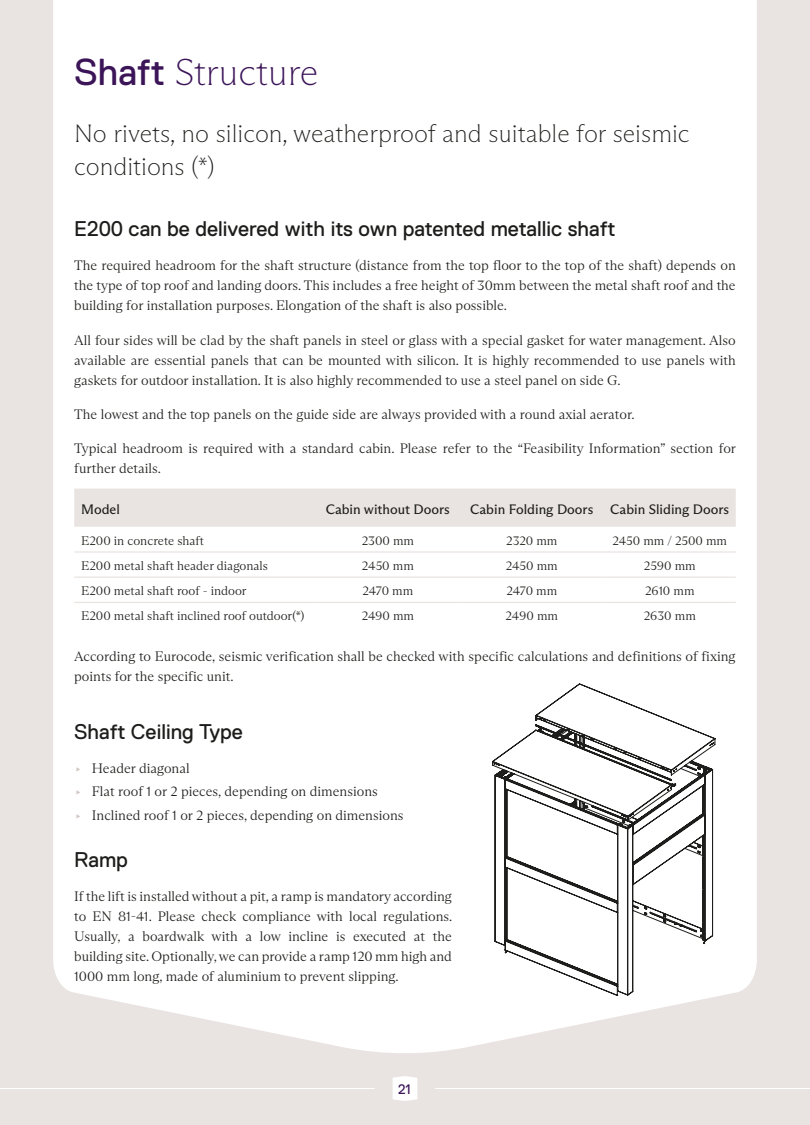
<style>
.page{position:relative;width:810px;height:1125px;background:#e9e4e1}
.page>*{position:absolute;margin:0;border:0;box-sizing:border-box;transform-origin:0 0}
.t1{font:100 37.5px "ABC Arizona Flare";color:#3c1558}
.t2{font:100 25px/33.8px "ABC Arizona Flare";color:#1d1d1b}
.t3{font:21.25px "Replica Pro";color:#1d1d1b}
.t4{font:300 13.75px/20px "ABC Arizona Text";color:#1d1d1b;text-align:justify}
.t5{font:13.75px "ABC Arizona Flare";color:#1d1d1b}
.t6{font:13.75px "Replica";color:#3c1558}
.t7{font:300 12.5px "ABC Arizona Text";color:#1d1d1b}
.s1{font-family:"Replica";font-weight:400}
.s2{font-family:"Source Code Variable";font-weight:400;color:#d1c8c5}
</style>
<div class="page">
<div style="left:53px;top:0;width:704px;height:1053px;background:#fff"></div>
<svg style="left:74px;top:489px;width:662px;height:38px"></svg>
<hr style="left:74px;top:551px;width:242px;height:2px;background:#e9e4e1">
<hr style="left:316px;top:551px;width:144px;height:2px;background:#e9e4e1">
<hr style="left:460px;top:551px;width:144px;height:2px;background:#e9e4e1">
<hr style="left:604px;top:551px;width:132px;height:2px;background:#e9e4e1">
<hr style="left:74px;top:577px;width:242px;height:1px;background:#e9e4e1">
<hr style="left:316px;top:577px;width:144px;height:1px;background:#e9e4e1">
<hr style="left:460px;top:577px;width:144px;height:1px;background:#e9e4e1">
<hr style="left:604px;top:577px;width:132px;height:1px;background:#e9e4e1">
<hr style="left:74px;top:602px;width:242px;height:1px;background:#e9e4e1">
<hr style="left:316px;top:602px;width:144px;height:1px;background:#e9e4e1">
<hr style="left:460px;top:602px;width:144px;height:1px;background:#e9e4e1">
<hr style="left:604px;top:602px;width:132px;height:1px;background:#e9e4e1">
<svg style="left:493px;top:684px;width:222px;height:312px;background:#e3e3e3"></svg>
<svg style="left:393px;top:1076px;width:24px;height:25px"></svg>
<hr style="left:0;top:1088px;width:375px;height:1px;background:#fff">
<hr style="left:435px;top:1088px;width:375px;height:1px;background:#fff">
<h1 class="t1" style="left:74px;top:51px;width:246px"><span class="s1">Shaft</span> Structure</h1>
<h2 class="t2" style="left:74px;top:116px;width:617px">No rivets, no silicon, weatherproof and suitable for seismic conditions (*)</h2>
<h3 class="t3" style="left:74px;top:217px;width:543px">E200 can be delivered with its own patented metallic shaft</h3>
<p class="t4" style="left:74px;top:256px;width:663px">The required headroom for the shaft structure (distance from the top floor to the top of the shaft) depends on the type of top roof and landing doors. This includes a free height of 30mm between the metal shaft roof and the building for installation purposes. Elongation of the shaft is also possible.</p>
<p class="t4" style="left:74px;top:330px;width:663px">All four sides will be clad by the shaft panels in steel or glass with a special gasket for water management. Also available are essential panels that can be mounted with silicon. It is highly recommended to use panels with gaskets for outdoor installation. It is also highly recommended to use a steel panel on side G.</p>
<p class="t4" style="left:74px;top:404px;width:562px">The lowest and the top panels on the guide side are always provided with a round axial aerator.</p>
<p class="t4" style="left:74px;top:438px;width:663px">Typical headroom is required with a standard cabin. Please refer to the “Feasibility Information” section for further details.</p>
<p class="t5" style="left:81px;top:501px;width:40px">Model</p>
<p class="t5" style="left:326px;top:501px;width:126px">Cabin without Doors</p>
<p class="t5" style="left:470px;top:501px;width:260px">Cabin Folding Doors Cabin Sliding Doors</p>
<p class="t7" style="left:81px;top:533px;width:124px">E200 in concrete shaft</p>
<p class="t7" style="left:362px;top:533px;width:54px">2300 mm</p>
<p class="t7" style="left:506px;top:533px;width:53px">2320 mm</p>
<p class="t7" style="left:612px;top:533px;width:116px">2450 mm / 2500 mm</p>
<p class="t7" style="left:81px;top:559px;width:188px">E200 metal shaft header diagonals</p>
<p class="t7" style="left:362px;top:559px;width:53px">2450 mm</p>
<p class="t7" style="left:506px;top:559px;width:53px">2450 mm</p>
<p class="t7" style="left:644px;top:559px;width:53px">2590 mm</p>
<p class="t7" style="left:81px;top:584px;width:167px">E200 metal shaft roof - indoor</p>
<p class="t7" style="left:362px;top:584px;width:52px">2470 mm</p>
<p class="t7" style="left:506px;top:584px;width:52px">2470 mm</p>
<p class="t7" style="left:645px;top:584px;width:51px">2610 mm</p>
<p class="t7" style="left:81px;top:609px;width:225px">E200 metal shaft inclined roof outdoor(*)</p>
<p class="t7" style="left:362px;top:609px;width:54px">2490 mm</p>
<p class="t7" style="left:506px;top:609px;width:54px">2490 mm</p>
<p class="t7" style="left:644px;top:609px;width:54px">2630 mm</p>
<p class="t4" style="left:74px;top:647px;width:663px">According to Eurocode, seismic verification shall be checked with specific calculations and definitions of fixing points for the specific unit.</p>
<h3 class="t3" style="left:74px;top:720px;width:170px">Shaft Ceiling Type</h3>
<p class="t4" style="left:74px;top:757px;width:331px;line-height:23.5px;text-align:left"><span class="s2">▸</span> Header diagonal<br><span class="s2">▸</span> Flat roof 1 or 2 pieces, depending on dimensions<br><span class="s2">▸</span> Inclined roof 1 or 2 pieces, depending on dimensions</p>
<h3 class="t3" style="left:74px;top:848px;width:55px">Ramp</h3>
<p class="t4" style="left:74px;top:886px;width:380px">If the lift is installed without a pit, a ramp is mandatory according to EN 81-41. Please check compliance with local regulations.<br>Usually, a boardwalk with a low incline is executed at the building site. Optionally, we can provide a ramp 120 mm high and 1000 mm long, made of aluminium to prevent slipping.</p>
<p class="t6" style="left:398px;top:1082px;width:14px">21</p>
</div>
